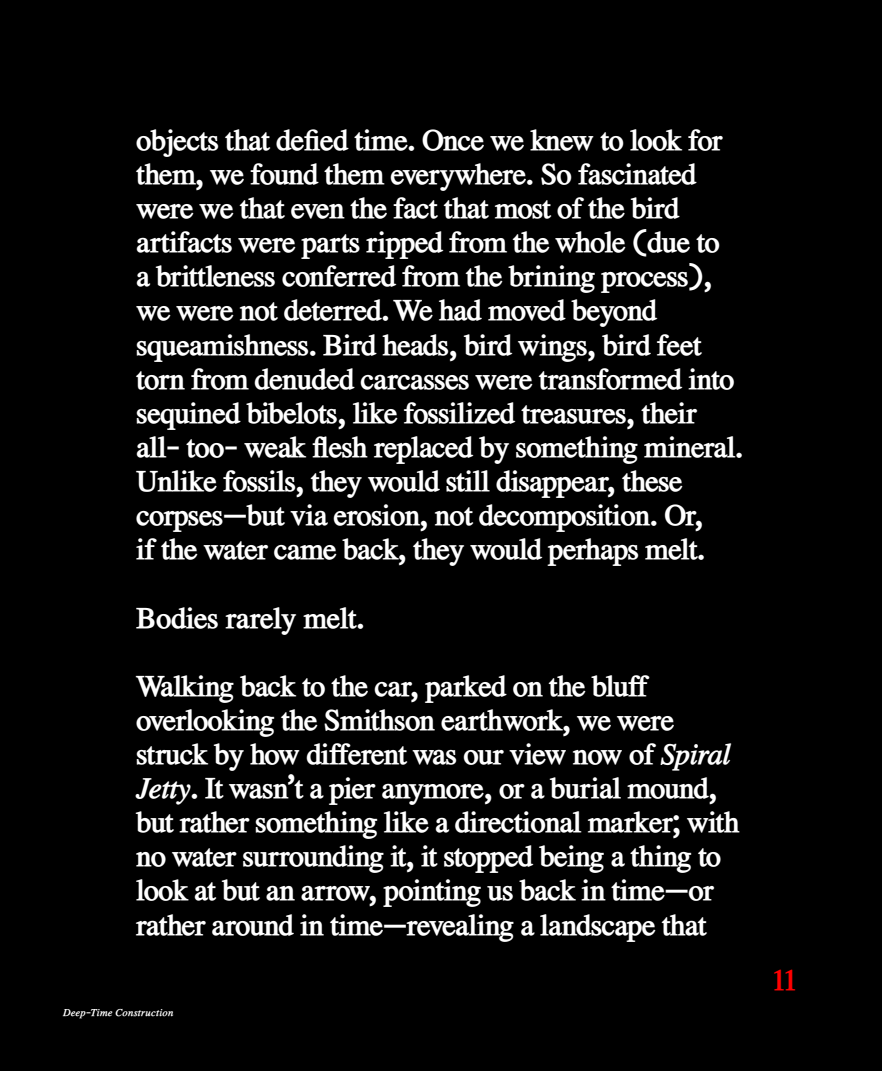
<style>
.page{position:relative;width:882px;height:1071px;background:#000}
.page>*{position:absolute;margin:0;border:0;box-sizing:border-box;transform-origin:0 0}
.t1{font:29.75px/34.1px "Wattis";letter-spacing:-.01em;color:#fff}
.t2{font:29.75px "Wattis";color:#f00}
.t3{font:italic 10.5px "Wattis";letter-spacing:.03em;color:#fff}
.s1{font-style:italic}
</style>
<div class="page">
<p class="t1" style="left:137px;top:120px;width:608px">objects that defied time. Once we knew to look for them, we found them everywhere. So fascinated were we that even the fact that most of the bird artifacts were parts ripped from the whole (due to<br>a brittleness conferred from the brining process), we were not deterred. We had moved beyond squeamishness. Bird heads, bird wings, bird feet torn from denuded carcasses were transformed into sequined bibelots, like fossilized treasures, their all- too- weak flesh replaced by something mineral.<br>Unlike fossils, they would still disappear, these corpses—but via erosion, not decomposition. Or,<br>if the water came back, they would perhaps melt.</p>
<p class="t1" style="left:137px;top:598px;width:230px">Bodies rarely melt.</p>
<p class="t1" style="left:137px;top:666px;width:605px">Walking back to the car, parked on the bluff overlooking the Smithson earthwork, we were struck by how different was our view now of <span class="s1">Spiral Jetty</span>. It wasn’t a pier anymore, or a burial mound, but rather something like a directional marker; with no water surrounding it, it stopped being a thing to look at but an arrow, pointing us back in time—or rather around in time—revealing a landscape that</p>
<p class="t3" style="left:63px;top:1004px;width:112px">Deep-Time Construction</p>
<p class="t2" style="left:773px;top:951px;width:27px">11</p>
</div>
